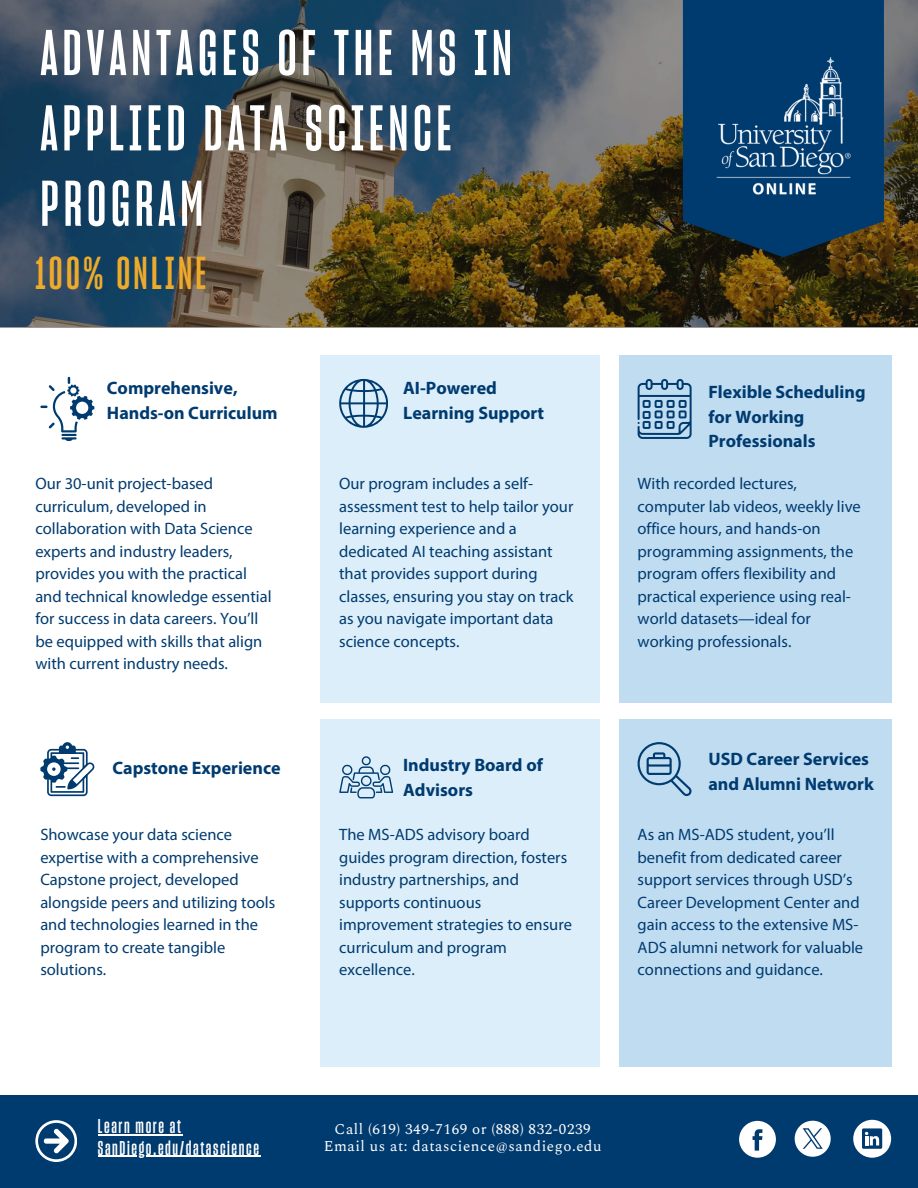
<style>
.page{position:relative;width:918px;height:1188px;background:#fff}
.page>*{position:absolute;margin:0;border:0;box-sizing:border-box;transform-origin:0 0}
.t1{font:63px/75.3px "Sharp Grotesk Sm Bold 11";letter-spacing:.075em;color:#fff}
.t2{font:45px "Sharp Grotesk Sm Bold 11";letter-spacing:.075em;color:#eeaa2b}
.t3{font:19.5px "Sharp Grotesk Sm Bold 11";letter-spacing:.085em;color:#fff}
.t4{font:700 18px/24.8px "Myriad Pro";color:#003b70}
.t5{font:16.5px/22.5px "Myriad Pro";color:#003b70}
.t6{font:15px "Spectral";letter-spacing:.035em;color:#fff}
</style>
<div class="page">
<svg style="left:0;top:0;width:918px;height:327px;background:#444c4a"></svg>
<svg style="left:683px;top:0;width:201px;height:257px;background:#083861"></svg>
<img style="left:701px;top:46px;width:165px;height:166px">
<div style="left:0;top:1095px;width:918px;height:93px;background:#003b70"></div>
<svg style="left:35px;top:1120px;width:42px;height:42px"></svg>
<div style="left:619px;top:355px;width:272px;height:348px;background:#c0dcf1"></div>
<div style="left:321px;top:355px;width:279px;height:348px;background:#dceef9"></div>
<div style="left:619px;top:719px;width:272px;height:348px;background:#c0dcf1"></div>
<div style="left:321px;top:719px;width:279px;height:348px;background:#dceef9"></div>
<svg style="left:40px;top:377px;width:54px;height:64px"></svg>
<svg style="left:339px;top:379px;width:49px;height:48px"></svg>
<svg style="left:638px;top:379px;width:54px;height:60px"></svg>
<svg style="left:339px;top:756px;width:54px;height:42px"></svg>
<svg style="left:40px;top:742px;width:54px;height:54px"></svg>
<svg style="left:638px;top:742px;width:54px;height:54px"></svg>
<hr style="left:98px;top:1134px;width:85px;height:1px;background:#fff">
<hr style="left:98px;top:1156px;width:163px;height:1px;background:#fff">
<svg style="left:739px;top:1121px;width:37px;height:37px"></svg>
<svg style="left:853px;top:1120px;width:38px;height:38px"></svg>
<svg style="left:795px;top:1121px;width:36px;height:36px"></svg>
<h2 class="t1" style="left:40px;top:19px;width:473px">ADVANTAGES OF THE MS IN<br>APPLIED DATA SCIENCE<br>PROGRAM</h2>
<p class="t2" style="left:35px;top:253px;width:172px">100% ONLINE</p>
<h3 class="t4" style="left:107px;top:377px;width:172px">Comprehensive,<br>Hands-on Curriculum</h3>
<p class="t5" style="left:35px;top:474px;width:238px">Our 30-unit project-based curriculum, developed in collaboration with Data Science experts and industry leaders, provides you with the practical and technical knowledge essential for success in data careers. You’ll be equipped with skills that align with current industry needs.</p>
<h3 class="t4" style="left:112px;top:757px;width:170px">Capstone Experience</h3>
<p class="t5" style="left:40px;top:825px;width:236px">Showcase your data science expertise with a comprehensive<br>Capstone project, developed alongside peers and utilizing tools and technologies learned in the program to create tangible solutions.</p>
<p class="t4" style="left:403px;top:377px;width:142px">AI-Powered<br>Learning Support</p>
<h3 class="t5" style="left:339px;top:474px;width:236px">Our program includes a self&shy;assessment test to help tailor your learning experience and a dedicated AI teaching assistant that provides support during classes, ensuring you stay on track as you navigate important data science concepts.</h3>
<p class="t4" style="left:708px;top:381px;width:159px">Flexible Scheduling for Working<br>Professionals</p>
<p class="t5" style="left:638px;top:474px;width:225px">With recorded lectures, computer lab videos, weekly live office hours, and hands-on programming assignments, the program offers flexibility and practical experience using real&shy;world datasets—ideal for working professionals.</p>
<p class="t4" style="left:403px;top:754px;width:141px">Industry Board of<br>Advisors</p>
<h3 class="t4" style="left:708px;top:748px;width:167px">USD Career Services and Alumni Network</h3>
<p class="t5" style="left:339px;top:825px;width:234px">The MS-ADS advisory board guides program direction, fosters industry partnerships, and supports continuous improvement strategies to ensure curriculum and program excellence.</p>
<h3 class="t5" style="left:638px;top:825px;width:227px">As an MS-ADS student, you’ll benefit from dedicated career support services through USD’s<br>Career Development Center and gain access to the extensive MS-<br>ADS alumni network for valuable connections and guidance.</h3>
<p class="t3" style="left:98px;top:1118px;width:85px">Learn more at</p>
<p class="t3" style="left:98px;top:1139px;width:163px">SanDiego.edu/datascience</p>
<p class="t6" style="left:335px;top:1121px;width:257px">Call (619) 349-7169 or (888) 832-0239</p>
<p class="t6" style="left:324px;top:1137px;width:279px">Email us at: datascience@sandiego.edu</p>
</div>
